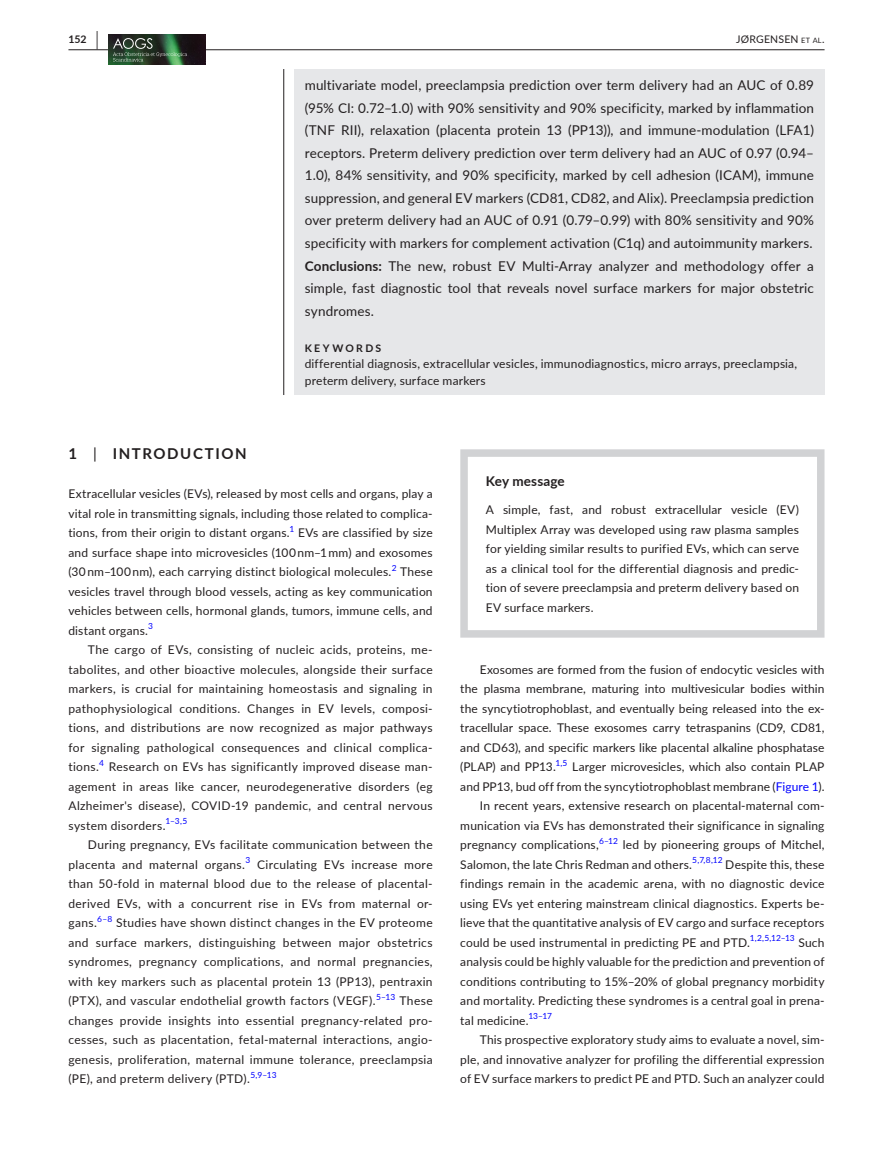
<style>
.page{position:relative;width:893px;height:1174px;background:#fff}
.page>*{position:absolute;margin:0;border:0;box-sizing:border-box;transform-origin:0 0}
.t1{font:700 15px "Lato";letter-spacing:.105em;color:#231f20}
.t2{font:13.5px/22.5px "Lato";letter-spacing:.01em;color:#231f20;text-align:justify}
.t3{font:700 13.5px "Lato";letter-spacing:.01em;color:#231f20}
.t4{font:12px/19.5px "Lato";letter-spacing:.015em;color:#231f20;text-align:justify}
.t5{font:10.5px "Lato";letter-spacing:.02em;color:#231f20}
.t6{font:700 10.5px "Lato";letter-spacing:.22em;color:#231f20}
.t7{font:8.4px "Lato";letter-spacing:.015em;color:#00f}
.s1{font-size:19.5px}
.s2{font-size:7.35px}
.s3{font-weight:700}
.s4{font-weight:400}
.s5{color:#00f}
</style>
<div class="page">
<hr style="left:68px;top:49px;width:756px;height:1px;background:#231f20">
<img style="left:108px;top:35px;width:97px;height:30px">
<svg style="left:113px;top:38px;width:74px;height:24px;background:#3f5944"></svg>
<div style="left:294px;top:69px;width:530px;height:326px;background:#e6e7e9"></div>
<hr style="left:283px;top:69px;width:1px;height:326px;background:#231f20">
<div style="left:460px;top:449px;width:364px;height:188px;border:8px solid #d1d2d4"></div>
<p class="t6" style="left:68px;top:31px;width:31px">152 <span class="s1">|</span></p>
<p class="t5" style="left:736px;top:31px;width:90px">JØRGENSEN <span class="s2">et al</span>.</p>
<p class="t2" style="left:305px;top:74px;width:511px">multivariate model, preeclampsia prediction over term delivery had an AUC of 0.89 (95% CI: 0.72–1.0) with 90% sensitivity and 90% specificity, marked by inflammation (TNF RII), relaxation (placenta protein 13 (PP13)), and immune-modulation (LFA1) receptors. Preterm delivery prediction over term delivery had an AUC of 0.97 (0.94– 1.0), 84% sensitivity, and 90% specificity, marked by cell adhesion (ICAM), immune suppression, and general EV markers (CD81, CD82, and Alix). Preeclampsia prediction over preterm delivery had an AUC of 0.91 (0.79–0.99) with 80% sensitivity and 90% specificity with markers for complement activation (C1q) and autoimmunity markers.<br><span class="s3">Conclusions:</span> The new, robust EV Multi-Array analyzer and methodology offer a simple, fast diagnostic tool that reveals novel surface markers for major obstetric syndromes.</p>
<p class="t6" style="left:305px;top:340px;width:78px">KEYWORDS</p>
<p class="t4" style="left:305px;top:355px;width:494px;line-height:16.5px">differential diagnosis, extracellular vesicles, immunodiagnostics, micro arrays, preeclampsia, preterm delivery, surface markers</p>
<p class="t1" style="left:68px;top:443px;width:180px">1 <span class="s4">|</span> INTRODUCTION</p>
<p class="t4" style="left:68px;top:483px;width:366px">Extracellular vesicles (EVs), released by most cells and organs, play a vital role in transmitting signals, including those related to complica&shy;tions, from their origin to distant organs.</p>
<p class="t7" style="left:289px;top:523px;width:6px">1</p>
<p class="t4" style="left:68px;top:522px;width:366px;text-indent:230px">EVs are classified by size and surface shape into microvesicles (100 nm–1 mm) and exosomes (30 nm–100 nm), each carrying distinct biological molecules.</p>
<p class="t7" style="left:392px;top:562px;width:6px">2</p>
<p class="t4" style="left:68px;top:561px;width:366px;text-indent:332px">These vesicles travel through blood vessels, acting as key communication vehicles between cells, hormonal glands, tumors, immune cells, and distant organs.</p>
<p class="t7" style="left:148px;top:620px;width:6px">3</p>
<p class="t4" style="left:68px;top:639px;width:366px;text-indent:20px">The cargo of EVs, consisting of nucleic acids, proteins, me&shy;tabolites, and other bioactive molecules, alongside their surface markers, is crucial for maintaining homeostasis and signaling in pathophysiological conditions. Changes in EV levels, composi&shy;tions, and distributions are now recognized as major pathways for signaling pathological consequences and clinical complica&shy;tions.</p>
<p class="t7" style="left:99px;top:757px;width:6px">4</p>
<p class="t4" style="left:68px;top:756px;width:366px;text-indent:40px">Research on EVs has significantly improved disease man&shy;agement in areas like cancer, neurodegenerative disorders (eg Alzheimer's disease), COVID-19 pandemic, and central nervous system disorders.</p>
<p class="t7" style="left:165px;top:815px;width:23px">1–3,5</p>
<p class="t4" style="left:68px;top:834px;width:366px;text-indent:20px">During pregnancy, EVs facilitate communication between the placenta and maternal organs.</p>
<p class="t7" style="left:245px;top:854px;width:6px">3</p>
<p class="t4" style="left:68px;top:854px;width:366px;text-indent:189px">Circulating EVs increase more than 50-fold in maternal blood due to the release of placental&shy;derived EVs, with a concurrent rise in EVs from maternal or&shy;gans.</p>
<p class="t7" style="left:97px;top:913px;width:17px">6–8</p>
<p class="t4" style="left:68px;top:912px;width:366px;text-indent:48px">Studies have shown distinct changes in the EV proteome and surface markers, distinguishing between major obstetrics syndromes, pregnancy complications, and normal pregnancies, with key markers such as placental protein 13 (PP13), pentraxin (PTX), and vascular endothelial growth factors (VEGF).<sup>5–13</sup> These changes provide insights into essential pregnancy-related pro&shy;cesses, such as placentation, fetal-maternal interactions, angio&shy;genesis, proliferation, maternal immune tolerance, preeclampsia (PE), and preterm delivery (PTD).<sup>5,9–13</sup></p>
<p class="t3" style="left:486px;top:471px;width:81px">Key message</p>
<p class="t4" style="left:486px;top:499px;width:315px">A simple, fast, and robust extracellular vesicle (EV)<br>Multiplex Array was developed using raw plasma samples for yielding similar results to purified EVs, which can serve as a clinical tool for the differential diagnosis and predic&shy;tion of severe preeclampsia and preterm delivery based on EV surface markers.</p>
<p class="t4" style="left:460px;top:659px;width:366px;text-indent:20px">Exosomes are formed from the fusion of endocytic vesicles with the plasma membrane, maturing into multivesicular bodies within the syncytiotrophoblast, and eventually being released into the ex&shy;tracellular space. These exosomes carry tetraspanins (CD9, CD81, and CD63), and specific markers like placental alkaline phosphatase (PLAP) and PP13.</p>
<p class="t7" style="left:555px;top:757px;width:14px">1,5</p>
<p class="t4" style="left:572px;top:756px;width:254px">Larger microvesicles, which also contain PLAP</p>
<p class="t4" style="left:460px;top:776px;width:366px">and PP13, bud off from the syncytiotrophoblast membrane (<span class="s5">Figure 1</span>).</p>
<p class="t4" style="left:480px;top:795px;width:346px">In recent years, extensive research on placental-maternal com-</p>
<p class="t4" style="left:460px;top:815px;width:366px">munication via EVs has demonstrated their significance in signaling</p>
<p class="t4" style="left:460px;top:834px;width:140px">pregnancy complications,</p>
<p class="t7" style="left:599px;top:835px;width:21px">6–12</p>
<p class="t4" style="left:460px;top:834px;width:366px;text-indent:162px">led by pioneering groups of Mitchel,<br>Salomon, the late Chris Redman and others.</p>
<p class="t7" style="left:692px;top:854px;width:32px">5,7,8,12</p>
<p class="t4" style="left:460px;top:854px;width:366px;text-indent:265px">Despite this, these findings remain in the academic arena, with no diagnostic device using EVs yet entering mainstream clinical diagnostics. Experts be&shy;lieve that the quantitative analysis of EV cargo and surface receptors could be used instrumental in predicting PE and PTD.</p>
<p class="t7" style="left:750px;top:932px;width:47px">1,2,5,12–13</p>
<p class="t4" style="left:460px;top:932px;width:366px;text-indent:338px">Such analysis could be highly valuable for the prediction and prevention of conditions contributing to 15%–20% of global pregnancy morbidity and mortality. Predicting these syndromes is a central goal in prena&shy;tal medicine.<sup>13–17</sup></p>
<p class="t4" style="left:460px;top:1029px;width:366px;text-indent:20px">This prospective exploratory study aims to evaluate a novel, sim&shy;ple, and innovative analyzer for profiling the differential expression of EV surface markers to predict PE and PTD. Such an analyzer could</p>
</div>
